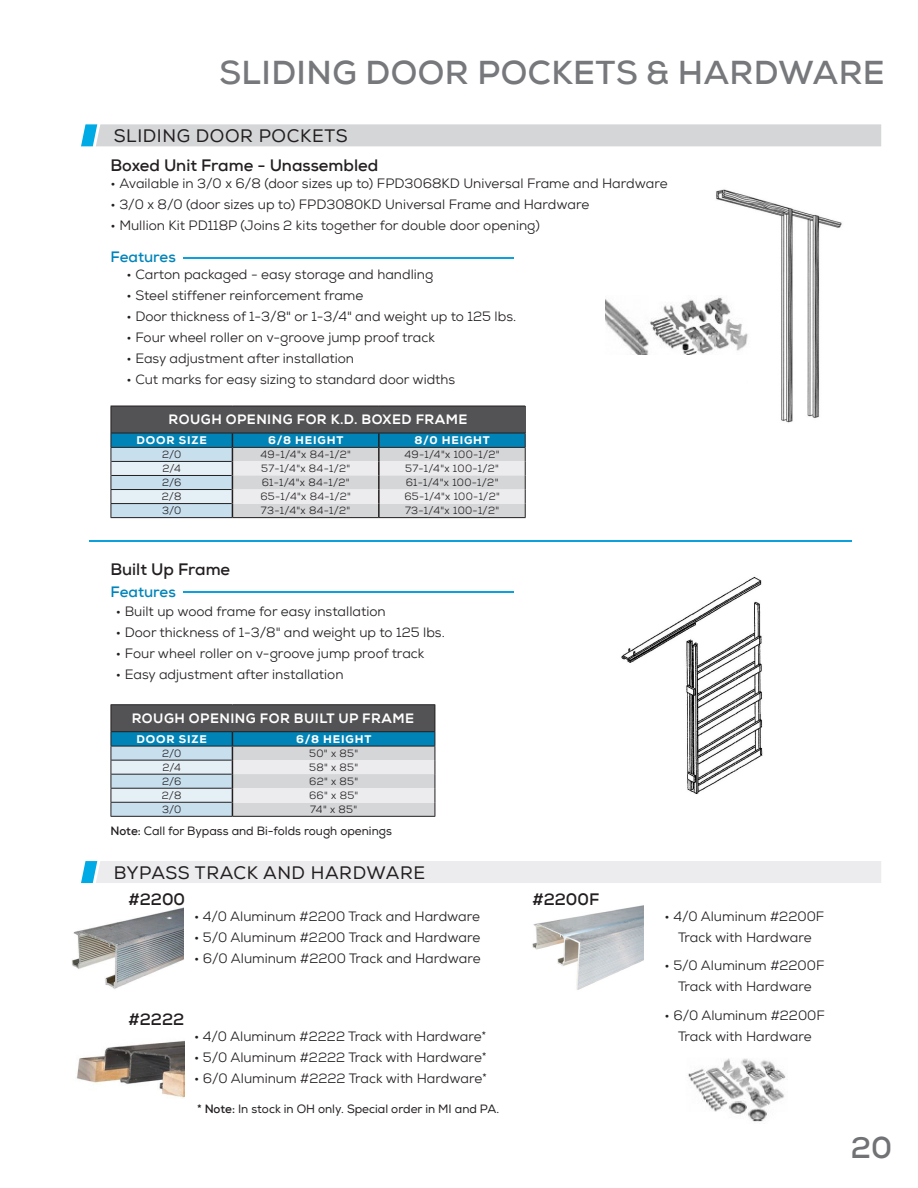
<style>
.page{position:relative;width:918px;height:1188px;background:#fff}
.page>*{position:absolute;margin:0;border:0;box-sizing:border-box;transform-origin:0 0}
.t1{font:700 33px "Nexa";letter-spacing:.015em;color:#76787b}
.t2{font:700 30px "Nexa";color:#717275}
.t3{font:18px "Nexa";letter-spacing:.035em;color:#231f20}
.t4{font:700 16.5px "Nexa";color:#231f20}
.t5{font:700 15px "Nexa";color:#0084b9}
.t6{font:13.5px/21px "Nexa";color:#231f20;text-align:center}
.Sections{font:13.5px "Nexa X Bold";letter-spacing:.035em;color:#fff}
.t7{font:12px "Nexa";color:#231f20}
.Sections-2{font:800 10.95px "Nexa";letter-spacing:.075em;color:#fff}
.t8{font:10.5px "Nexa";letter-spacing:.03em;color:#231f20}
.s1{font-weight:700}
</style>
<div class="page">
<hr style="left:89px;top:541px;width:763px;height:1px;background:#0ca0dc">
<hr style="left:183px;top:258px;width:330px;height:1px;background:#0ca0dc">
<hr style="left:183px;top:592px;width:330px;height:1px;background:#0ca0dc">
<img style="left:621px;top:577px;width:142px;height:217px">
<img style="left:71px;top:907px;width:112px;height:82px">
<img style="left:532px;top:905px;width:111px;height:85px">
<img style="left:76px;top:1040px;width:108px;height:58px">
<img style="left:688px;top:1058px;width:98px;height:64px">
<img style="left:716px;top:189px;width:126px;height:234px">
<img style="left:606px;top:295px;width:144px;height:59px">
<svg style="left:111px;top:406px;width:415px;height:112px;background:#99abb4"></svg>
<hr style="left:111px;top:816px;width:121px;height:1px;background:#231f20">
<hr style="left:232px;top:816px;width:203px;height:1px;background:#231f20">
<hr style="left:111px;top:704px;width:121px;height:1px;background:#231f20">
<hr style="left:232px;top:704px;width:203px;height:1px;background:#231f20">
<svg style="left:111px;top:705px;width:325px;height:111px;background:#99acb6"></svg>
<div style="left:81px;top:124px;width:800px;height:22px;background:#d5d6d8"></div>
<div style="left:81px;top:861px;width:800px;height:22px;background:#ececee"></div>
<p class="t1" style="left:219px;top:51px;width:667px">SLIDING DOOR POCKETS &amp; HARDWARE</p>
<p class="t3" style="left:114px;top:125px;width:236px">SLIDING DOOR POCKETS</p>
<p class="t4" style="left:111px;top:154px;width:269px">Boxed Unit Frame - Unassembled</p>
<p class="t6" style="left:111px;top:173px;width:559px">• Available in 3/0 x 6/8 (door sizes up to) FPD3068KD Universal Frame and Hardware</p>
<p class="t6" style="left:111px;top:194px;width:480px">• 3/0 x 8/0 (door sizes up to) FPD3080KD Universal Frame and Hardware</p>
<p class="t6" style="left:111px;top:215px;width:431px">• Mullion Kit PD118P (Joins 2 kits together for double door opening)</p>
<p class="t5" style="left:111px;top:247px;width:67px">Features</p>
<p class="t6" style="left:127px;top:264px;width:308px">• Carton packaged - easy storage and handling</p>
<p class="t6" style="left:127px;top:285px;width:238px">• Steel stiffener reinforcement frame</p>
<p class="t6" style="left:127px;top:306px;width:391px">• Door thickness of 1-3/8" or 1-3/4" and weight up to 125 lbs.</p>
<p class="t6" style="left:127px;top:327px;width:310px">• Four wheel roller on v-groove jump proof track</p>
<p class="t6" style="left:127px;top:348px;width:229px">• Easy adjustment after installation</p>
<p class="t6" style="left:127px;top:369px;width:330px">• Cut marks for easy sizing to standard door widths</p>
<p class="Sections" style="left:169px;top:411px;width:300px">ROUGH OPENING FOR K.D. BOXED FRAME</p>
<p class="Sections-2" style="left:136px;top:433px;width:72px">DOOR SIZE</p>
<p class="Sections-2" style="left:268px;top:433px;width:77px">6/8 HEIGHT</p>
<p class="Sections-2" style="left:414px;top:433px;width:77px">8/0 HEIGHT</p>
<p class="t8" style="left:162px;top:448px;width:21px">2/0</p>
<p class="t8" style="left:260px;top:448px;width:92px">49-1/4"x 84-1/2"</p>
<p class="t8" style="left:404px;top:448px;width:97px">49-1/4"x 100-1/2"</p>
<p class="t8" style="left:162px;top:462px;width:20px">2/4</p>
<p class="t8" style="left:261px;top:462px;width:91px">57-1/4"x 84-1/2"</p>
<p class="t8" style="left:405px;top:462px;width:95px">57-1/4"x 100-1/2"</p>
<p class="t8" style="left:162px;top:476px;width:21px">2/6</p>
<p class="t8" style="left:262px;top:476px;width:89px">61-1/4"x 84-1/2"</p>
<p class="t8" style="left:406px;top:476px;width:94px">61-1/4"x 100-1/2"</p>
<p class="t8" style="left:162px;top:490px;width:21px">2/8</p>
<p class="t8" style="left:260px;top:490px;width:92px">65-1/4"x 84-1/2"</p>
<p class="t8" style="left:404px;top:490px;width:97px">65-1/4"x 100-1/2"</p>
<p class="t8" style="left:162px;top:504px;width:21px">3/0</p>
<p class="t8" style="left:261px;top:504px;width:91px">73-1/4"x 84-1/2"</p>
<p class="t8" style="left:405px;top:504px;width:96px">73-1/4"x 100-1/2"</p>
<p class="t4" style="left:111px;top:558px;width:121px">Built Up Frame</p>
<p class="t6" style="left:116px;top:601px;width:271px">• Built up wood frame for easy installation</p>
<p class="t6" style="left:116px;top:622px;width:330px">• Door thickness of 1-3/8" and weight up to 125 lbs.</p>
<p class="t6" style="left:116px;top:643px;width:310px">• Four wheel roller on v-groove jump proof track</p>
<p class="t6" style="left:116px;top:664px;width:229px">• Easy adjustment after installation</p>
<p class="t5" style="left:111px;top:582px;width:67px">Features</p>
<p class="Sections" style="left:132px;top:710px;width:284px">ROUGH OPENING FOR BUILT UP FRAME</p>
<p class="Sections-2" style="left:136px;top:732px;width:72px">DOOR SIZE</p>
<p class="Sections-2" style="left:296px;top:732px;width:77px">6/8 HEIGHT</p>
<p class="t8" style="left:162px;top:746px;width:21px">2/0</p>
<p class="t8" style="left:309px;top:746px;width:50px">50" x 85"</p>
<p class="t8" style="left:162px;top:761px;width:20px">2/4</p>
<p class="t8" style="left:309px;top:761px;width:51px">58" x 85"</p>
<p class="t8" style="left:162px;top:775px;width:21px">2/6</p>
<p class="t8" style="left:309px;top:775px;width:51px">62" x 85"</p>
<p class="t8" style="left:162px;top:789px;width:21px">2/8</p>
<p class="t8" style="left:309px;top:789px;width:51px">66" x 85"</p>
<p class="t8" style="left:162px;top:803px;width:21px">3/0</p>
<p class="t8" style="left:310px;top:803px;width:49px">74" x 85"</p>
<p class="t7" style="left:111px;top:824px;width:283px"><span class="s1">Note:</span> Call for Bypass and Bi-folds rough openings</p>
<p class="t3" style="left:114px;top:862px;width:313px">BYPASS TRACK AND HARDWARE</p>
<p class="t4" style="left:129px;top:889px;width:58px">#2200</p>
<p class="t4" style="left:532px;top:889px;width:68px">#2200F</p>
<p class="t6" style="left:194px;top:906px;width:288px">• 4/0 Aluminum #2200 Track and Hardware</p>
<p class="t6" style="left:194px;top:927px;width:288px">• 5/0 Aluminum #2200 Track and Hardware</p>
<p class="t6" style="left:194px;top:948px;width:288px">• 6/0 Aluminum #2200 Track and Hardware</p>
<p class="t4" style="left:129px;top:1009px;width:57px">#2222</p>
<p class="t6" style="left:194px;top:1026px;width:294px">• 4/0 Aluminum #2222 Track with Hardware*</p>
<p class="t6" style="left:194px;top:1047px;width:294px">• 5/0 Aluminum #2222 Track with Hardware*</p>
<p class="t6" style="left:194px;top:1068px;width:295px">• 6/0 Aluminum #2222 Track with Hardware*</p>
<p class="t7" style="left:197px;top:1102px;width:304px"><span class="s1">* Note:</span> In stock in OH only. Special order in MI and PA.</p>
<p class="t6" style="left:665px;top:906px;width:161px">• 4/0 Aluminum #2200F<br>Track with Hardware</p>
<p class="t6" style="left:665px;top:955px;width:161px">• 5/0 Aluminum #2200F<br>Track with Hardware</p>
<p class="t6" style="left:665px;top:1005px;width:162px">• 6/0 Aluminum #2200F<br>Track with Hardware</p>
<h2 class="t2" style="left:851px;top:1129px;width:43px">20</h2>
</div>
